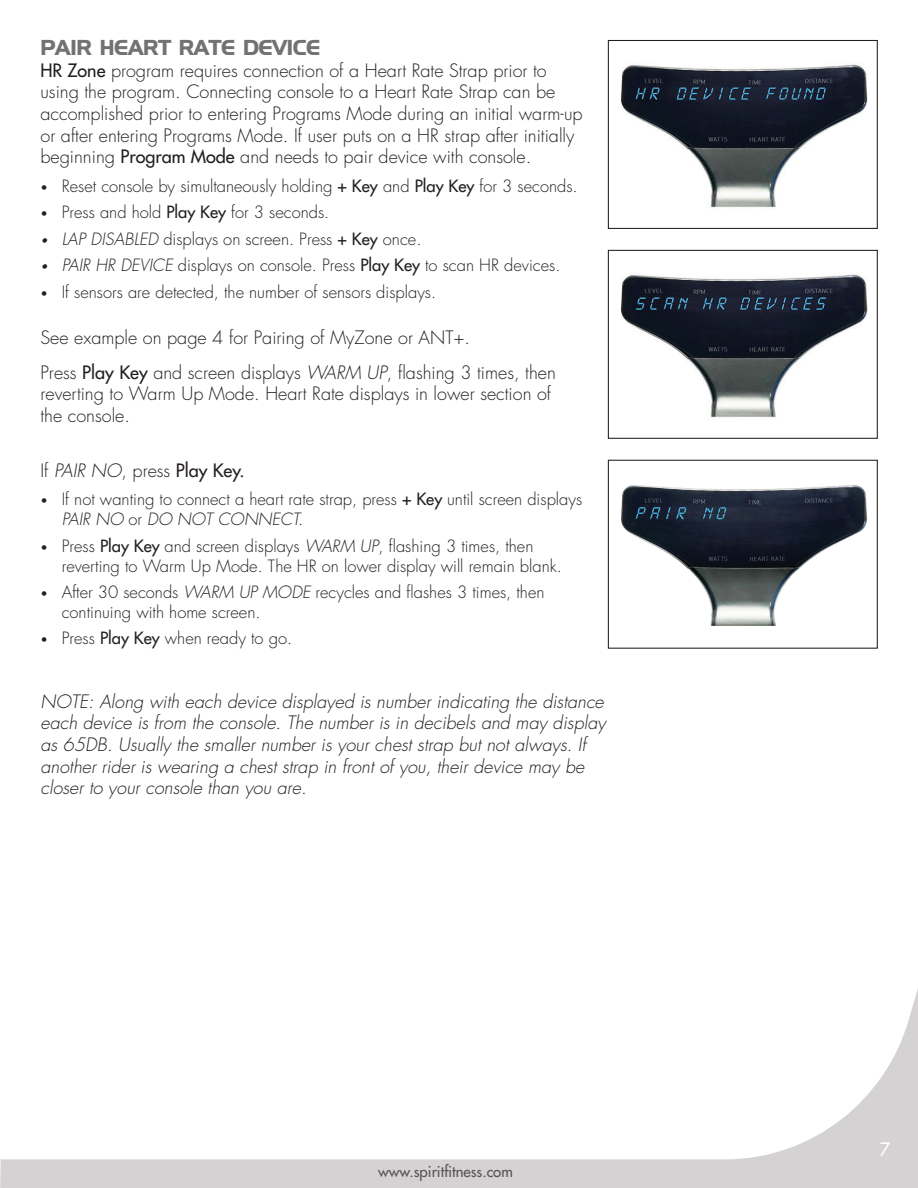
<style>
.page{position:relative;width:918px;height:1188px;background:#fff}
.page>*{position:absolute;margin:0;border:0;box-sizing:border-box;transform-origin:0 0}
.t1{font:700 21px "Hanzel";color:#717271}
.t2{font:300 18px/21.6px "Futura Std";color:#231f20}
.t3{font:italic 300 18px/21.6px "Futura Std";color:#231f20}
.t4{font:500 18px "Futura Std";color:#fff}
.t5{font:300 16.5px/19.8px "Futura Std";color:#231f20}
.t6{font:500 15px "Futura Std";color:#231f20}
.s1{font-weight:500}
.s2{font-size:12px}
.s3{font-style:italic;font-size:12px}
.s4{font-style:italic}
</style>
<div class="page">
<svg style="left:1px;top:989px;width:917px;height:199px"></svg>
<svg style="left:0;top:1160px;width:1px;height:28px"></svg>
<img style="left:621px;top:64px;width:247px;height:144px">
<div style="left:608px;top:40px;width:270px;height:189px;border:1px solid #231f20"></div>
<img style="left:621px;top:274px;width:247px;height:144px">
<div style="left:608px;top:250px;width:270px;height:189px;border:1px solid #231f20"></div>
<img style="left:621px;top:484px;width:247px;height:142px">
<div style="left:608px;top:460px;width:270px;height:189px;border:1px solid #231f20"></div>
<p class="t1" style="left:40px;top:35px;width:281px">PAIR HEART RATE DEVICE</p>
<p class="t2" style="left:40px;top:60px;width:544px"><span class="s1">HR Zone</span> program requires connection of a Heart Rate Strap prior to using the program. Connecting console to a Heart Rate Strap can be accomplished prior to entering Programs Mode during an initial warm-up or after entering Programs Mode. If user puts on a HR strap after initially beginning <span class="s1">Program Mode</span> and needs to pair device with console.</p>
<p class="t5" style="left:40px;top:176px;width:539px"><span class="s2">•</span> Reset console by simultaneously holding <span class="s1">+ Key</span> and <span class="s1">Play Key</span> for 3 seconds.</p>
<p class="t5" style="left:40px;top:203px;width:290px"><span class="s2">•</span> Press and hold <span class="s1">Play Key</span> for 3 seconds.</p>
<p class="t5" style="left:40px;top:229px;width:382px"><span class="s3">•</span> <span class="s4">LAP DISABLED</span> displays on screen. Press <span class="s1">+ Key</span> once.</p>
<p class="t5" style="left:40px;top:256px;width:522px"><span class="s3">•</span> <span class="s4">PAIR HR DEVICE</span> displays on console. Press <span class="s1">Play Key</span> to scan HR devices.</p>
<p class="t5" style="left:40px;top:283px;width:397px"><span class="s2">•</span> If sensors are detected, the number of sensors displays.</p>
<p class="t2" style="left:40px;top:327px;width:431px">See example on page 4 for Pairing of MyZone or ANT+.</p>
<p class="t2" style="left:40px;top:362px;width:517px">Press <span class="s1">Play Key</span> and screen displays <span class="s4">WARM UP</span>, flashing 3 times, then reverting to Warm Up Mode. Heart Rate displays in lower section of the console.</p>
<p class="t2" style="left:40px;top:460px;width:206px">If <span class="s4">PAIR NO</span>, press <span class="s1">Play Key.</span></p>
<p class="t5" style="left:62px;top:490px;width:522px;text-indent:-21px"><span class="s2">•</span> If not wanting to connect a heart rate strap, press <span class="s1">+ Key</span> until screen displays<br><span class="s4">PAIR NO</span> or <span class="s4">DO NOT CONNECT.</span></p>
<p class="t5" style="left:62px;top:536px;width:502px;text-indent:-21px"><span class="s2">•</span> Press <span class="s1">Play Key</span> and screen displays <span class="s4">WARM UP</span>, flashing 3 times, then reverting to Warm Up Mode. The HR on lower display will remain blank.</p>
<p class="t5" style="left:62px;top:583px;width:484px;text-indent:-21px"><span class="s2">•</span> After 30 seconds <span class="s4">WARM UP MODE</span> recycles and flashes 3 times, then continuing with home screen.</p>
<p class="t5" style="left:40px;top:629px;width:253px"><span class="s2">•</span> Press <span class="s1">Play Key</span> when ready to go.</p>
<p class="t3" style="left:40px;top:691px;width:567px">NOTE: Along with each device displayed is number indicating the distance each device is from the console. The number is in decibels and may display as 65DB. Usually the smaller number is your chest strap but not always. If another rider is wearing a chest strap in front of you, their device may be closer to your console than you are.</p>
<p class="t6" style="left:378px;top:1162px;width:136px">www.spiritfitness.com</p>
<p class="t4" style="left:880px;top:1138px;width:12px">7</p>
</div>
